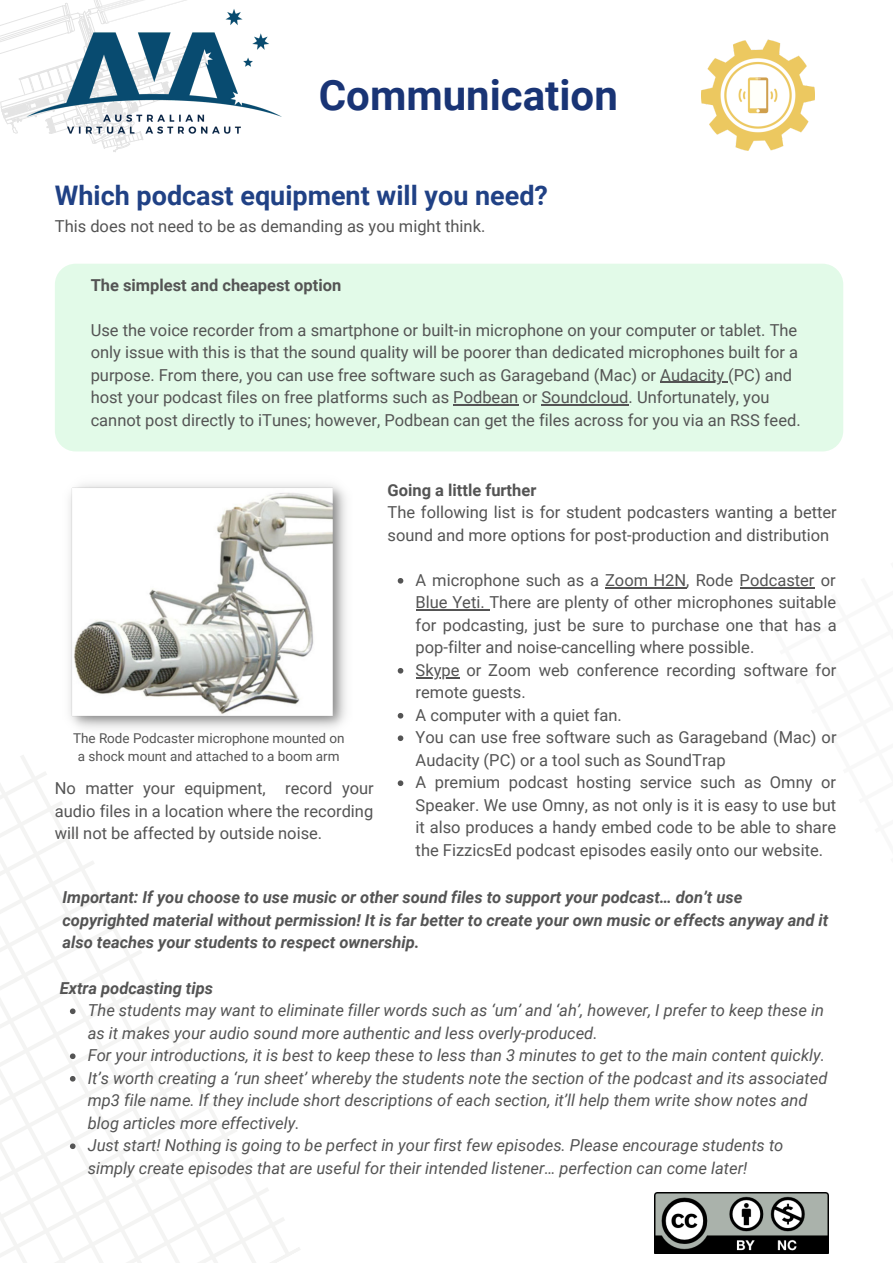
<style>
.page{position:relative;width:893px;height:1264px;background:#fff}
.page>*{position:absolute;margin:0;border:0;box-sizing:border-box;transform-origin:0 0}
.t1{font:700 42px "Roboto";color:#193475}
.t2{font:700 27px "Roboto";color:#204185}
.t3{font:16.5px/22.5px "Roboto";color:#545454}
.t4{font:italic 16.5px/22.5px "Roboto";color:#545454}
.t5{font:italic 700 16.5px/22.5px "Roboto";color:#545454}
.t6{font:700 16.5px "Roboto";color:#545454}
.t7{font:13.5px/18px "Roboto";color:#545454;text-align:center}
</style>
<div class="page">
<div style="left:55px;top:264px;width:788px;height:187px;background:#e2fae8;border-radius:21px"></div>
<svg style="left:83px;top:1219px;width:217px;height:30px"></svg>
<svg style="left:83px;top:1190px;width:201px;height:29px"></svg>
<svg style="left:83px;top:1160px;width:185px;height:30px"></svg>
<svg style="left:83px;top:1130px;width:169px;height:30px"></svg>
<svg style="left:90px;top:1101px;width:146px;height:29px"></svg>
<svg style="left:83px;top:861px;width:138px;height:240px"></svg>
<img style="left:701px;top:39px;width:113px;height:112px">
<img style="left:69px;top:484px;width:277px;height:245px">
<hr style="left:660px;top:382px;width:68px;height:1px;background:#545454">
<hr style="left:453px;top:404px;width:65px;height:1px;background:#545454">
<hr style="left:541px;top:404px;width:87px;height:1px;background:#545454">
<svg style="left:397px;top:578px;width:6px;height:5px"></svg>
<hr style="left:605px;top:587px;width:81px;height:1px;background:#545454">
<hr style="left:739px;top:587px;width:75px;height:1px;background:#545454">
<hr style="left:415px;top:609px;width:74px;height:1px;background:#545454">
<svg style="left:397px;top:668px;width:6px;height:5px"></svg>
<hr style="left:415px;top:677px;width:44px;height:1px;background:#545454">
<svg style="left:397px;top:713px;width:6px;height:5px"></svg>
<svg style="left:397px;top:735px;width:6px;height:6px"></svg>
<svg style="left:397px;top:780px;width:6px;height:6px"></svg>
<svg style="left:0;top:755px;width:83px;height:507px"></svg>
<img style="left:654px;top:1192px;width:174px;height:61px">
<img style="left:0;top:0;width:282px;height:152px">
<h1 class="t1" style="left:319px;top:71px;width:300px">Communication</h1>
<h2 class="t2" style="left:55px;top:180px;width:494px">Which podcast equipment will you need?</h2>
<p class="t3" style="left:55px;top:215px;width:432px">This does not need to be as demanding as you might think.</p>
<p class="t6" style="left:91px;top:275px;width:252px">The simplest and cheapest option</p>
<p class="t3" style="left:91px;top:319px;width:711px">Use the voice recorder from a smartphone or built-in microphone on your computer or tablet. The only issue with this is that the sound quality will be poorer than dedicated microphones built for a purpose. From there, you can use free software such as Garageband (Mac) or Audacity (PC) and host your podcast files on free platforms such as Podbean or Soundcloud. Unfortunately, you cannot post directly to iTunes; however, Podbean can get the files across for you via an RSS feed.</p>
<p class="t7" style="left:73px;top:729px;width:273px">The Rode Podcaster microphone mounted on a shock mount and attached to a boom arm</p>
<p class="t3" style="left:55px;top:777px;width:320px;text-align:justify">No matter your equipment, record your audio files in a location where the recording will not be affected by outside noise.</p>
<p class="t6" style="left:387px;top:480px;width:150px">Going a little further</p>
<p class="t3" style="left:387px;top:501px;width:450px">The following list is for student podcasters wanting a better sound and more options for post-production and distribution</p>
<p class="t3" style="left:415px;top:569px;width:422px">A microphone such as a Zoom H2N, Rode Podcaster or Blue Yeti. There are plenty of other microphones suitable for podcasting, just be sure to purchase one that has a pop-filter and noise-cancelling where possible.<br>Skype or Zoom web conference recording software for remote guests.<br>A computer with a quiet fan.<br>You can use free software such as Garageband (Mac) or Audacity (PC) or a tool such as SoundTrap<br>A premium podcast hosting service such as Omny or Speaker. We use Omny, as not only is it is easy to use but it also produces a handy embed code to be able to share the FizzicsEd podcast episodes easily onto our website.</p>
<p class="t5" style="left:62px;top:886px;width:767px">Important: If you choose to use music or other sound files to support your podcast… don’t use copyrighted material without permission! It is far better to create your own music or effects anyway and it also teaches your students to respect ownership.</p>
<p class="t5" style="left:60px;top:976px;width:155px">Extra podcasting tips</p>
<p class="t4" style="left:88px;top:999px;width:741px">The students may want to eliminate filler words such as ‘um’ and ‘ah’, however, I prefer to keep these in as it makes your audio sound more authentic and less overly-produced.<br>For your introductions, it is best to keep these to less than 3 minutes to get to the main content quickly.<br>It’s worth creating a ‘run sheet’ whereby the students note the section of the podcast and its associated mp3 file name. If they include short descriptions of each section, it’ll help them write show notes and blog articles more effectively.<br>Just start! Nothing is going to be perfect in your first few episodes. Please encourage students to simply create episodes that are useful for their intended listener… perfection can come later!</p>
</div>
